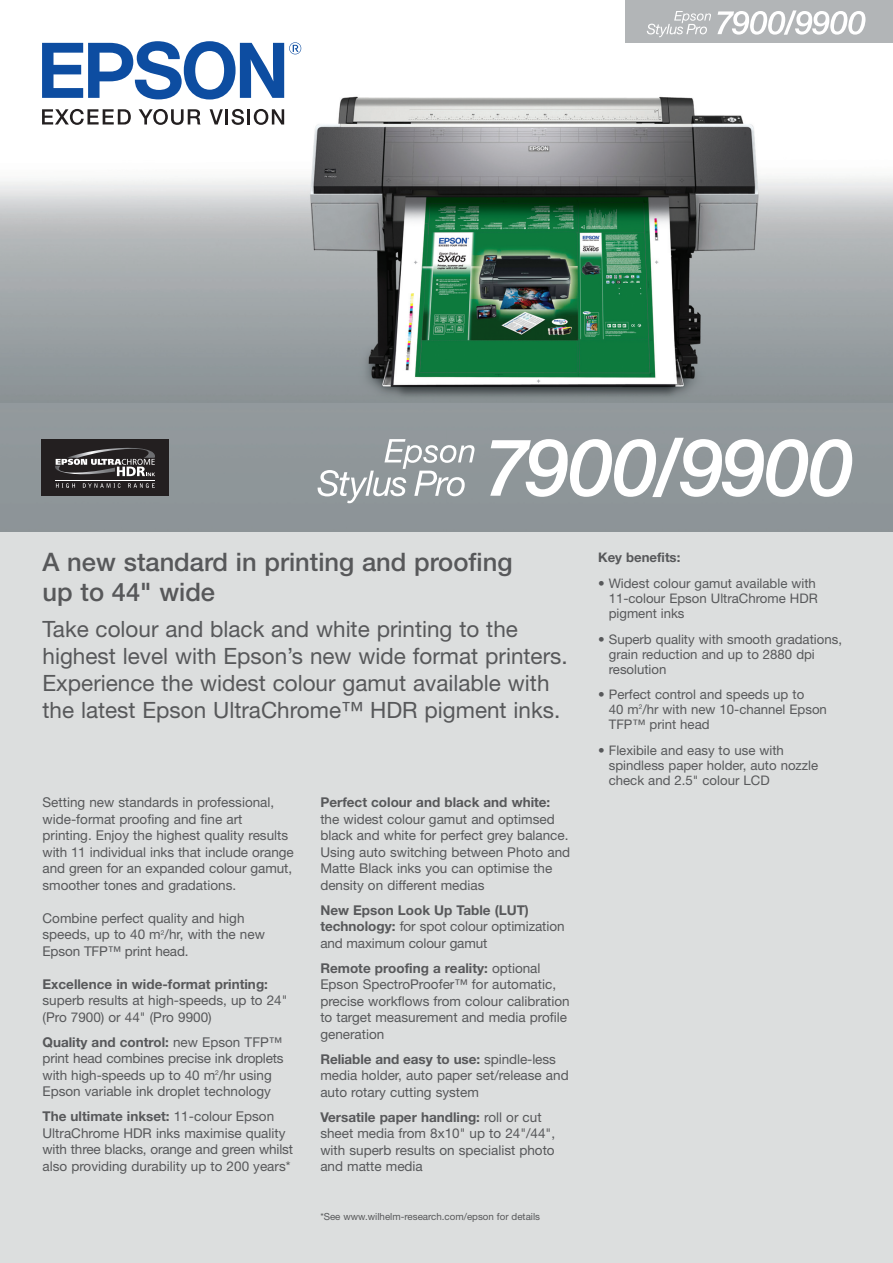
<style>
.page{position:relative;width:893px;height:1263px;background:#fff}
.page>*{position:absolute;margin:0;border:0;box-sizing:border-box;transform-origin:0 0}
.t1{font:500 25.5px/30px "Helvetica Neue";color:#57585a}
.t2{font:22.5px/27px "Helvetica Neue";color:#57585a}
.t3{font:13.5px/16.5px "Helvetica Neue";color:#57585a}
.t4{font:700 13.5px "Helvetica Neue";color:#57585a}
.t5{font:13.2px/15px "Helvetica Neue";color:#57585a}
.t6{font:700 13.2px "Helvetica Neue";color:#57585a}
.t7{font:9.75px "Helvetica Neue";color:#57585a}
.s1{font-weight:700}
</style>
<div class="page">
<img style="left:0;top:47px;width:893px;height:357px">
<div style="left:0;top:530px;width:893px;height:733px;background:#dcdede"></div>
<div style="left:625px;top:0;width:268px;height:43px;background:#b2b5b7"></div>
<svg style="left:42px;top:109px;width:89px;height:16px"></svg>
<svg style="left:139px;top:109px;width:62px;height:16px"></svg>
<svg style="left:210px;top:109px;width:74px;height:16px"></svg>
<svg style="left:42px;top:41px;width:259px;height:59px"></svg>
<div style="left:0;top:404px;width:893px;height:127px;background:#8f9699"></div>
<div style="left:41px;top:439px;width:128px;height:56px;background:#231f20"></div>
<svg style="left:55px;top:447px;width:100px;height:29px"></svg>
<hr style="left:56px;top:481px;width:99px;height:1px;background:#fff">
<svg style="left:56px;top:483px;width:19px;height:5px"></svg>
<svg style="left:83px;top:483px;width:38px;height:5px"></svg>
<svg style="left:128px;top:483px;width:27px;height:5px"></svg>
<svg style="left:318px;top:439px;width:156px;height:64px;background:#a3a9ac"></svg>
<svg style="left:490px;top:438px;width:362px;height:59px"></svg>
<svg style="left:647px;top:11px;width:64px;height:26px"></svg>
<svg style="left:717px;top:10px;width:148px;height:25px"></svg>
<h1 class="t1" style="left:43px;top:549px;width:471px">A new standard in printing and proofing up to 44" wide</h1>
<h2 class="t2" style="left:43px;top:617px;width:527px">Take colour and black and white printing to the highest level with Epson’s new wide format printers.<br>Experience the widest colour gamut available with the latest Epson UltraChrome™ HDR pigment inks.</h2>
<p class="t3" style="left:43px;top:796px;width:253px">Setting new standards in professional, wide-format proofing and fine art printing. Enjoy the highest quality results with 11 individual inks that include orange and green for an expanded colour gamut, smoother tones and gradations.</p>
<p class="t3" style="left:43px;top:911px;width:224px">Combine perfect quality and high speeds, up to 40 m<sup>2</sup>/hr, with the new<br>Epson TFP™ print head.</p>
<p class="t4" style="left:43px;top:979px;width:227px">Excellence in wide-format printing:</p>
<p class="t3" style="left:43px;top:994px;width:247px">superb results at high-speeds, up to 24" (Pro 7900) or 44" (Pro 9900)</p>
<p class="t3" style="left:43px;top:1035px;width:243px"><span class="s1">Quality and control:</span> new Epson TFP™ print head combines precise ink droplets with high-speeds up to 40 m<sup>2</sup>/hr using Epson variable ink droplet technology</p>
<p class="t3" style="left:43px;top:1110px;width:252px"><span class="s1">The ultimate inkset:</span> 11-colour Epson UltraChrome HDR inks maximise quality with three blacks, orange and green whilst also providing durability up to 200 years*</p>
<p class="t4" style="left:320px;top:798px;width:232px">Perfect colour and black and white:</p>
<p class="t3" style="left:320px;top:812px;width:251px">the widest colour gamut and optimsed black and white for perfect grey balance.<br>Using auto switching between Photo and Matte Black inks you can optimise the density on different medias</p>
<p class="t3" style="left:320px;top:903px;width:246px"><span class="s1">New Epson Look Up Table (LUT) technology:</span> for spot colour optimization and maximum colour gamut</p>
<p class="t3" style="left:320px;top:961px;width:251px"><span class="s1">Remote proofing a reality:</span> optional Epson SpectroProofer™ for automatic, precise workflows from colour calibration to target measurement and media profile generation</p>
<p class="t3" style="left:320px;top:1052px;width:250px"><span class="s1">Reliable and easy to use:</span> spindle-less media holder, auto paper set/release and auto rotary cutting system</p>
<p class="t3" style="left:320px;top:1110px;width:236px"><span class="s1">Versatile paper handling:</span> roll or cut sheet media from 8x10" up to 24"/44", with superb results on specialist photo and matte media</p>
<p class="t7" style="left:320px;top:1213px;width:221px">*See www.wilhelm-research.com/epson for details</p>
<p class="t6" style="left:598px;top:553px;width:84px">Key benefits:</p>
<p class="t5" style="left:609px;top:577px;width:211px;text-indent:-11px">• Widest colour gamut available with<br>11-colour Epson UltraChrome HDR pigment inks</p>
<p class="t5" style="left:609px;top:633px;width:235px;text-indent:-11px">• Superb quality with smooth gradations, grain reduction and up to 2880 dpi resolution</p>
<p class="t5" style="left:609px;top:688px;width:220px;text-indent:-11px">• Perfect control and speeds up to<br>40 m<sup>2</sup>/hr with new 10-channel Epson<br>TFP™ print head</p>
<p class="t5" style="left:609px;top:744px;width:211px;text-indent:-11px">• Flexibile and easy to use with spindless paper holder, auto nozzle check and 2.5" colour LCD</p>
</div>
